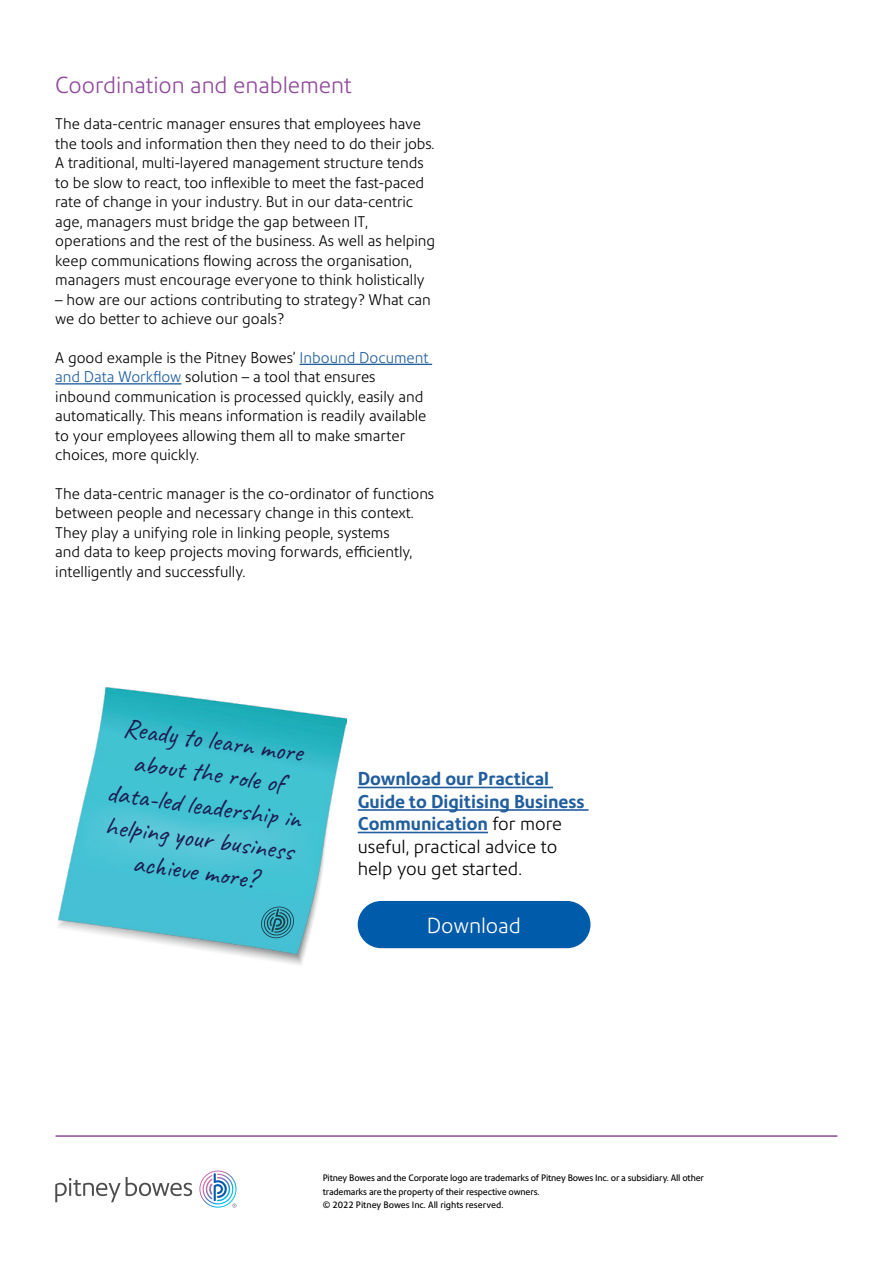
<style>
.page{position:relative;width:893px;height:1263px;background:#fff}
.page>*{position:absolute;margin:0;border:0;box-sizing:border-box;transform-origin:0 0}
.Handwriting{font:27px/33px "Caveat";color:#1b1d52;text-align:center}
.Subhead_15_20{font:300 22.5px "Precision Sans";color:#90499c}
.t1{font:300 21px "Precision Sans";color:#fff}
.Large_body_12_15{font:700 18px/22.5px "Precision Sans";color:#215e9e}
.t2{font:300 15px/19.5px "Precision Sans";color:#000}
.t3{font:9px/13.5px "Precision Sans";letter-spacing:-.015em;color:#000}
.s1{color:#215e9e}
.s2{font-weight:300;color:#000}
</style>
<div class="page">
<svg style="left:55px;top:1177px;width:137px;height:25px"></svg>
<svg style="left:199px;top:1170px;width:38px;height:37px"></svg>
<hr style="left:56px;top:1135px;width:781px;height:2px;background:#90499c">
<hr style="left:300px;top:364px;width:132px;height:1px;background:#215e9e">
<hr style="left:55px;top:383px;width:126px;height:1px;background:#215e9e">
<hr style="left:358px;top:787px;width:195px;height:1px;background:#215e9e">
<hr style="left:358px;top:809px;width:231px;height:2px;background:#215e9e">
<hr style="left:358px;top:832px;width:130px;height:1px;background:#215e9e">
<img style="left:58px;top:687px;width:288px;height:278px">
<svg style="left:257px;top:904px;width:41px;height:36px"></svg>
<div style="left:358px;top:901px;width:232px;height:47px;background:#005baa;border-radius:24px"></div>
<p class="Subhead_15_20" style="left:55px;top:71px;width:298px">Coordination and enablement</p>
<p class="t2" style="left:55px;top:114px;width:381px">The data-centric manager ensures that employees have the tools and information then they need to do their jobs.<br>A traditional, multi-layered management structure tends to be slow to react, too inflexible to meet the fast-paced rate of change in your industry. But in our data-centric age, managers must bridge the gap between IT, operations and the rest of the business. As well as helping keep communications flowing across the organisation, managers must encourage everyone to think holistically</p>
<p class="t2" style="left:55px;top:289px;width:377px">– how are our actions contributing to strategy? What can we do better to achieve our goals?</p>
<p class="t2" style="left:55px;top:348px;width:375px">A good example is the Pitney Bowes’ <span class="s1">Inbound Document and Data Workflow</span> solution – a tool that ensures inbound communication is processed quickly, easily and automatically. This means information is readily available to your employees allowing them all to make smarter choices, more quickly.</p>
<p class="t2" style="left:55px;top:484px;width:380px">The data-centric manager is the co-ordinator of functions between people and necessary change in this context.<br>They play a unifying role in linking people, systems<br>and data to keep projects moving forwards, efficiently, intelligently and successfully.</p>
<p class="Handwriting" style="left:119px;top:710px;width:197px;rotate:8deg">Ready to learn more about the role of data-led leadership in helping your business achieve more?</p>
<p class="Large_body_12_15" style="left:358px;top:768px;width:228px">Download our Practical<br>Guide to Digitising Business<br>Communication <span class="s2">for more useful, practical advice to help you get started.</span></p>
<p class="t1" style="left:427px;top:913px;width:96px">Download</p>
<p class="t3" style="left:323px;top:1171px;width:383px">Pitney Bowes and the Corporate logo are trademarks of Pitney Bowes Inc. or a subsidiary. All other trademarks are the property of their respective owners.<br>© 2022 Pitney Bowes Inc. All rights reserved.</p>
</div>
